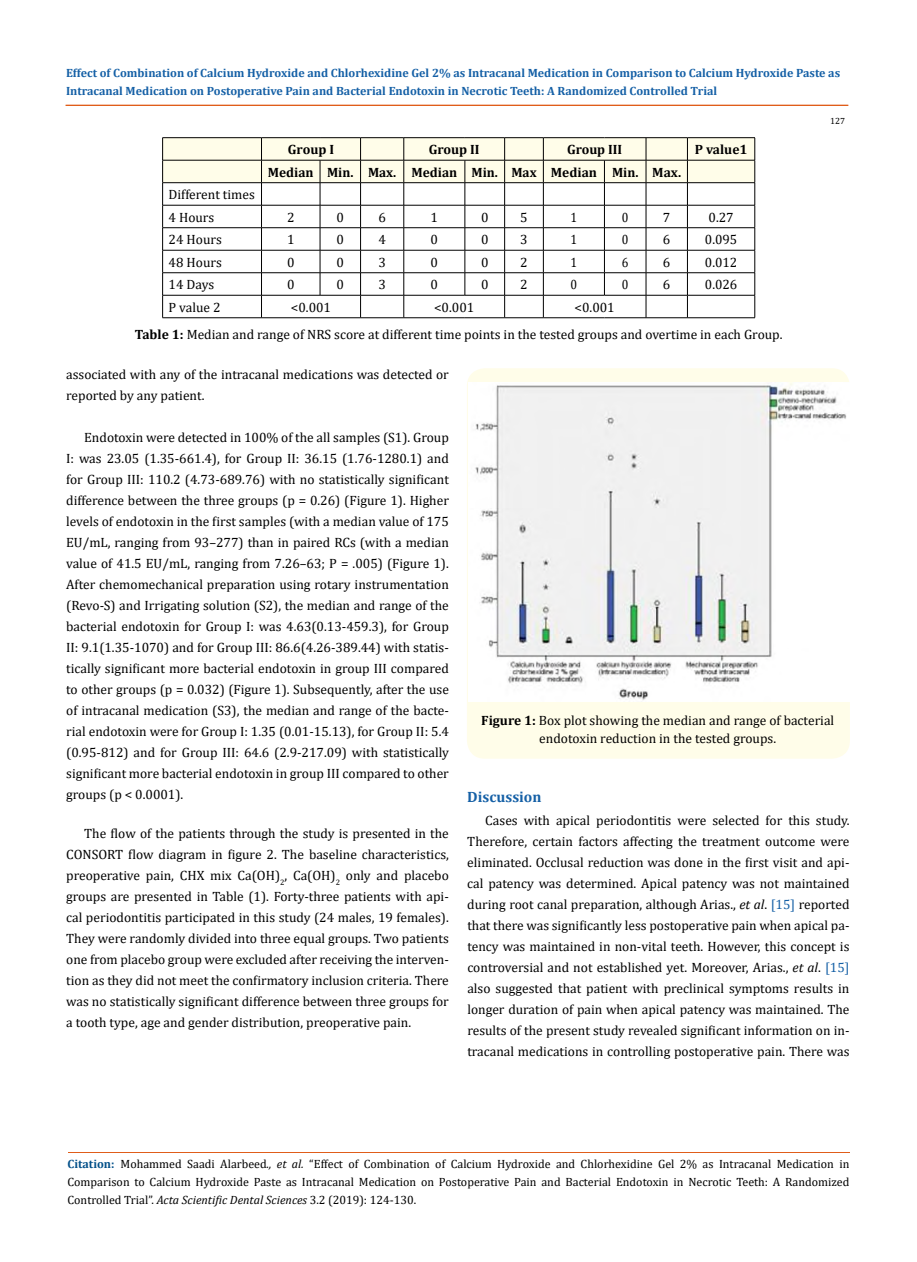
<style>
.page{position:relative;width:917px;height:1262px;background:#fff}
.page>*{position:absolute;margin:0;border:0;box-sizing:border-box;transform-origin:0 0}
.t1{font:700 15px "Cambria";color:#1560a6}
.t2{font:13.5px/21px "Cambria";color:#000}
.t3{font:700 13.5px "Cambria";color:#000}
.t4{font:13.5px "Cambria";color:#000;scale:.89 1}
.t5{font:12px/18px "Cambria";color:#000;text-align:justify}
.t6{font:700 12px/18px "Cambria";color:#1560a6}
.t7{font:9px "Cambria";color:#000}
.s1{font-weight:700}
.s2{font-style:italic}
.s3{color:#1560a6}
.s4{font-weight:700;color:#035089}
</style>
<div class="page">
<hr style="left:162px;top:137px;width:99px;height:1px;background:#000">
<hr style="left:261px;top:137px;width:59px;height:1px;background:#000">
<hr style="left:320px;top:137px;width:40px;height:1px;background:#000">
<hr style="left:360px;top:137px;width:44px;height:1px;background:#000">
<hr style="left:404px;top:137px;width:61px;height:1px;background:#000">
<hr style="left:465px;top:137px;width:39px;height:1px;background:#000">
<hr style="left:504px;top:137px;width:39px;height:1px;background:#000">
<hr style="left:543px;top:137px;width:61px;height:1px;background:#000">
<hr style="left:604px;top:137px;width:42px;height:1px;background:#000">
<hr style="left:646px;top:137px;width:41px;height:1px;background:#000">
<hr style="left:687px;top:137px;width:68px;height:1px;background:#000">
<svg style="left:162px;top:138px;width:593px;height:179px"></svg>
<hr style="left:162px;top:317px;width:99px;height:1px;background:#000">
<hr style="left:261px;top:317px;width:59px;height:1px;background:#000">
<hr style="left:320px;top:317px;width:40px;height:1px;background:#000">
<hr style="left:360px;top:317px;width:44px;height:1px;background:#000">
<hr style="left:404px;top:317px;width:61px;height:1px;background:#000">
<hr style="left:465px;top:317px;width:39px;height:1px;background:#000">
<hr style="left:504px;top:317px;width:39px;height:1px;background:#000">
<hr style="left:543px;top:317px;width:61px;height:1px;background:#000">
<hr style="left:604px;top:317px;width:42px;height:1px;background:#000">
<hr style="left:646px;top:317px;width:41px;height:1px;background:#000">
<hr style="left:687px;top:317px;width:68px;height:1px;background:#000">
<div style="left:467px;top:368px;width:382px;height:390px;background:#fffde9;border-radius:18px"></div>
<img style="left:468px;top:382px;width:381px;height:319px">
<div style="left:66px;top:105px;width:782px;height:1px;border:1px solid #e05d1a"></div>
<hr style="left:68px;top:1152px;width:782px;height:1px;background:#e05d1a">
<p class="t6" style="left:66px;top:63px;width:775px">Effect of Combination of Calcium Hydroxide and Chlorhexidine Gel 2% as Intracanal Medication in Comparison to Calcium Hydroxide Paste as<br>Intracanal Medication on Postoperative Pain and Bacterial Endotoxin in Necrotic Teeth: A Randomized Controlled Trial</p>
<p class="t2" style="left:169px;top:183px;width:88px;line-height:22.5px">Different times<br>4 Hours</p>
<p class="t3" style="left:288px;top:140px;width:48px">Group I</p>
<p class="t3" style="left:428px;top:140px;width:52px">Group II</p>
<p class="t3" style="left:567px;top:140px;width:57px">Group III</p>
<p class="t3" style="left:694px;top:140px;width:54px">P value1</p>
<p class="t3" style="left:268px;top:163px;width:415px">Median Min. Max. Median Min. Max Median Min. Max.</p>
<p class="t2" style="left:287px;top:206px;width:9px">2</p>
<p class="t2" style="left:336px;top:206px;width:9px">0</p>
<p class="t2" style="left:378px;top:206px;width:9px">6</p>
<p class="t2" style="left:430px;top:206px;width:9px">1</p>
<p class="t2" style="left:481px;top:206px;width:9px">0</p>
<p class="t2" style="left:520px;top:206px;width:9px">5</p>
<p class="t4" style="left:570px;top:209px;width:9px">1</p>
<p class="t4" style="left:622px;top:209px;width:9px">0</p>
<p class="t2" style="left:663px;top:206px;width:9px">7</p>
<p class="t2" style="left:708px;top:206px;width:27px">0.27</p>
<p class="t2" style="left:169px;top:229px;width:55px">24 Hours</p>
<p class="t2" style="left:287px;top:229px;width:9px">1</p>
<p class="t2" style="left:336px;top:229px;width:9px">0</p>
<p class="t2" style="left:378px;top:229px;width:9px">4</p>
<p class="t2" style="left:430px;top:229px;width:9px">0</p>
<p class="t2" style="left:481px;top:229px;width:9px">0</p>
<p class="t2" style="left:520px;top:229px;width:9px">3</p>
<p class="t4" style="left:570px;top:232px;width:9px">1</p>
<p class="t4" style="left:622px;top:232px;width:9px">0</p>
<p class="t2" style="left:663px;top:229px;width:9px">6</p>
<p class="t2" style="left:705px;top:229px;width:34px">0.095</p>
<p class="t2" style="left:169px;top:251px;width:55px">48 Hours</p>
<p class="t2" style="left:287px;top:251px;width:9px">0</p>
<p class="t2" style="left:336px;top:251px;width:9px">0</p>
<p class="t2" style="left:378px;top:251px;width:9px">3</p>
<p class="t2" style="left:430px;top:251px;width:9px">0</p>
<p class="t2" style="left:481px;top:251px;width:9px">0</p>
<p class="t2" style="left:520px;top:251px;width:9px">2</p>
<p class="t4" style="left:570px;top:254px;width:9px">1</p>
<p class="t4" style="left:622px;top:254px;width:9px">6</p>
<p class="t2" style="left:663px;top:251px;width:9px">6</p>
<p class="t2" style="left:705px;top:251px;width:34px">0.012</p>
<p class="t2" style="left:169px;top:274px;width:47px">14 Days</p>
<p class="t2" style="left:287px;top:274px;width:9px">0</p>
<p class="t2" style="left:336px;top:274px;width:9px">0</p>
<p class="t2" style="left:378px;top:274px;width:9px">3</p>
<p class="t2" style="left:430px;top:274px;width:9px">0</p>
<p class="t2" style="left:481px;top:274px;width:9px">0</p>
<p class="t2" style="left:520px;top:274px;width:9px">2</p>
<p class="t4" style="left:570px;top:277px;width:9px">0</p>
<p class="t4" style="left:622px;top:277px;width:9px">0</p>
<p class="t2" style="left:663px;top:274px;width:9px">6</p>
<p class="t2" style="left:705px;top:274px;width:34px">0.026</p>
<p class="t2" style="left:169px;top:296px;width:53px">P value 2</p>
<p class="t2" style="left:291px;top:296px;width:42px">&lt;0.001</p>
<p class="t2" style="left:434px;top:296px;width:42px">&lt;0.001</p>
<p class="t2" style="left:135px;top:293px;width:649px;line-height:27.3px;text-indent:440px">&lt;0.001<br><span class="s1">Table 1:</span> Median and range of NRS score at different time points in the tested groups and overtime in each Group.</p>
<p class="t7" style="left:830px;top:115px;width:16px">127</p>
<p class="t2" style="left:66px;top:364px;width:384px">associated with any of the intracanal medications was detected or reported by any patient.</p>
<p class="t2" style="left:66px;top:427px;width:384px;text-align:justify;text-indent:18px">Endotoxin were detected in 100% of the all samples (S1). Group I: was 23.05 (1.35-661.4), for Group II: 36.15 (1.76-1280.1) and for Group III: 110.2 (4.73-689.76) with no statistically significant difference between the three groups (p = 0.26) (Figure 1). Higher levels of endotoxin in the first samples (with a median value of 175<br>EU/mL, ranging from 93–277) than in paired RCs (with a median value of 41.5 EU/mL, ranging from 7.26–63; P = .005) (Figure 1).<br>After chemomechanical preparation using rotary instrumentation (Revo-S) and Irrigating solution (S2), the median and range of the bacterial endotoxin for Group I: was 4.63(0.13-459.3), for Group II: 9.1(1.35-1070) and for Group III: 86.6(4.26-389.44) with statis&shy;tically significant more bacterial endotoxin in group III compared to other groups (p = 0.032) (Figure 1). Subsequently, after the use of intracanal medication (S3), the median and range of the bacte&shy;rial endotoxin were for Group I: 1.35 (0.01-15.13), for Group II: 5.4 (0.95-812) and for Group III: 64.6 (2.9-217.09) with statistically significant more bacterial endotoxin in group III compared to other groups (p &lt; 0.0001).</p>
<p class="t2" style="left:66px;top:823px;width:384px;text-align:justify;text-indent:18px">The flow of the patients through the study is presented in the CONSORT flow diagram in figure 2. The baseline characteristics, preoperative pain, CHX mix Ca(OH)<sub>2</sub>, Ca(OH)<sub>2</sub> only and placebo groups are presented in Table (1). Forty-three patients with api&shy;cal periodontitis participated in this study (24 males, 19 females).<br>They were randomly divided into three equal groups. Two patients one from placebo group were excluded after receiving the interven&shy;tion as they did not meet the confirmatory inclusion criteria. There was no statistically significant difference between three groups for a tooth type, age and gender distribution, preoperative pain.</p>
<p class="t2" style="left:481px;top:711px;width:354px;line-height:18px;text-align:center"><span class="s1">Figure 1:</span> Box plot showing the median and range of bacterial endotoxin reduction in the tested groups.</p>
<p class="t1" style="left:467px;top:786px;width:76px">Discussion</p>
<p class="t2" style="left:467px;top:809px;width:384px;text-align:justify;text-indent:18px">Cases with apical periodontitis were selected for this study.<br>Therefore, certain factors affecting the treatment outcome were eliminated. Occlusal reduction was done in the first visit and api&shy;cal patency was determined. Apical patency was not maintained during root canal preparation, although Arias., <span class="s2">et al</span>. <span class="s3">[15]</span> reported that there was significantly less postoperative pain when apical pa&shy;tency was maintained in non-vital teeth. However, this concept is controversial and not established yet. Moreover, Arias., <span class="s2">et al</span>. <span class="s3">[15] </span>also suggested that patient with preclinical symptoms results in longer duration of pain when apical patency was maintained. The results of the present study revealed significant information on in&shy;tracanal medications in controlling postoperative pain. There was</p>
<p class="t5" style="left:67px;top:1154px;width:783px"><span class="s4">Citation:</span> Mohammed Saadi Alarbeed<span class="s2">., et al.</span> “Effect of Combination of Calcium Hydroxide and Chlorhexidine Gel 2% as Intracanal Medication in Comparison to Calcium Hydroxide Paste as Intracanal Medication on Postoperative Pain and Bacterial Endotoxin in Necrotic Teeth: A Randomized Controlled Trial”. <span class="s2">Acta Scientific Dental Sciences</span> 3.2 (2019): 124-130.</p>
</div>
